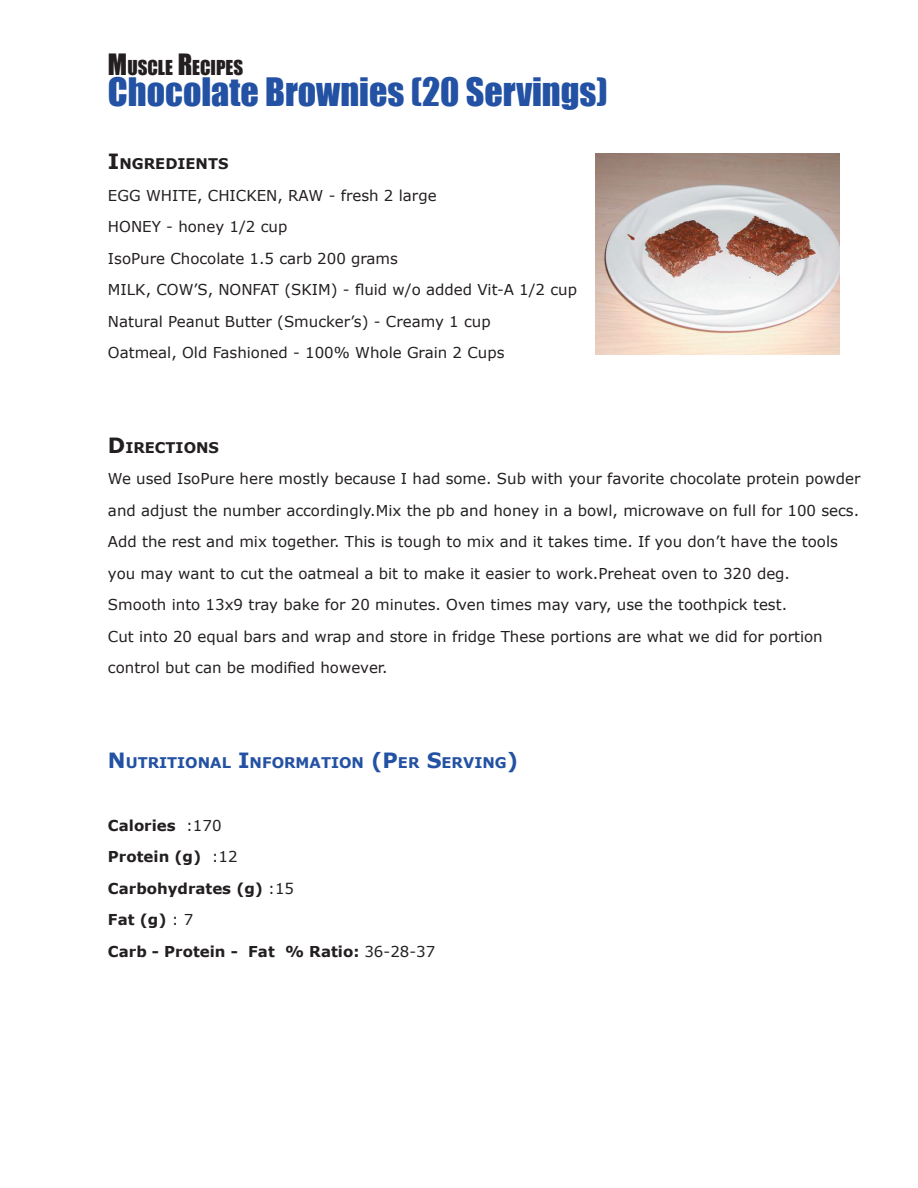
<style>
.page{position:relative;width:918px;height:1188px;background:#fff}
.page>*{position:absolute;margin:0;border:0;box-sizing:border-box;transform-origin:0 0}
.t1{font:36px "Impact";color:#2351a3}
.t2{font:18.9px "Impact";color:#231f20}
.t3{font:15px/31.5px "Verdana";color:#231f20}
.t4{font:700 15px/31.5px "Verdana";color:#231f20}
.t5{font:700 14.7px "Verdana";color:#2351a3}
.t6{font:700 14.7px "Verdana";color:#231f20}
.s1{font-size:27px}
.s2{font-size:21px}
.s3{font-weight:400}
</style>
<div class="page">
<img style="left:595px;top:153px;width:245px;height:201px">
<p class="t2" style="left:108px;top:53px;width:137px"><span class="s1">M</span>USCLE <span class="s1">R</span>ECIPES</p>
<h1 class="t1" style="left:108px;top:64px;width:501px">Chocolate Brownies (20 Servings)</h1>
<p class="t6" style="left:108px;top:155px;width:122px"><span class="s2">I</span>NGREDIENTS</p>
<p class="t3" style="left:108px;top:179px;width:471px">EGG WHITE, CHICKEN, RAW - fresh 2 large<br>HONEY - honey 1/2 cup<br>IsoPure Chocolate 1.5 carb 200 grams<br>MILK, COW’S, NONFAT (SKIM) - fluid w/o added Vit-A 1/2 cup Natural Peanut Butter (Smucker’s) - Creamy 1 cup<br>Oatmeal, Old Fashioned - 100% Whole Grain 2 Cups</p>
<p class="t6" style="left:108px;top:438px;width:113px"><span class="s2">D</span>IRECTIONS</p>
<p class="t3" style="left:108px;top:463px;width:754px">We used IsoPure here mostly because I had some. Sub with your favorite chocolate protein powder and adjust the number accordingly.Mix the pb and honey in a bowl, microwave on full for 100 secs.<br>Add the rest and mix together. This is tough to mix and it takes time. If you don’t have the tools you may want to cut the oatmeal a bit to make it easier to work.Preheat oven to 320 deg.<br>Smooth into 13x9 tray bake for 20 minutes. Oven times may vary, use the toothpick test.<br>Cut into 20 equal bars and wrap and store in fridge These portions are what we did for portion control but can be modified however.</p>
<p class="t5" style="left:108px;top:753px;width:412px"><span class="s2">N</span>UTRITIONAL <span class="s2">I</span>NFORMATION <span class="s2">(P</span>ER <span class="s2">S</span>ERVING<span class="s2">)</span></p>
<p class="t4" style="left:108px;top:809px;width:329px">Calories <span class="s3">:170<br></span>Protein (g) <span class="s3">:12<br></span>Carbohydrates (g) <span class="s3">:15<br></span>Fat (g) <span class="s3">: 7<br></span>Carb - Protein - Fat % Ratio: <span class="s3">36-28-37</span></p>
</div>
